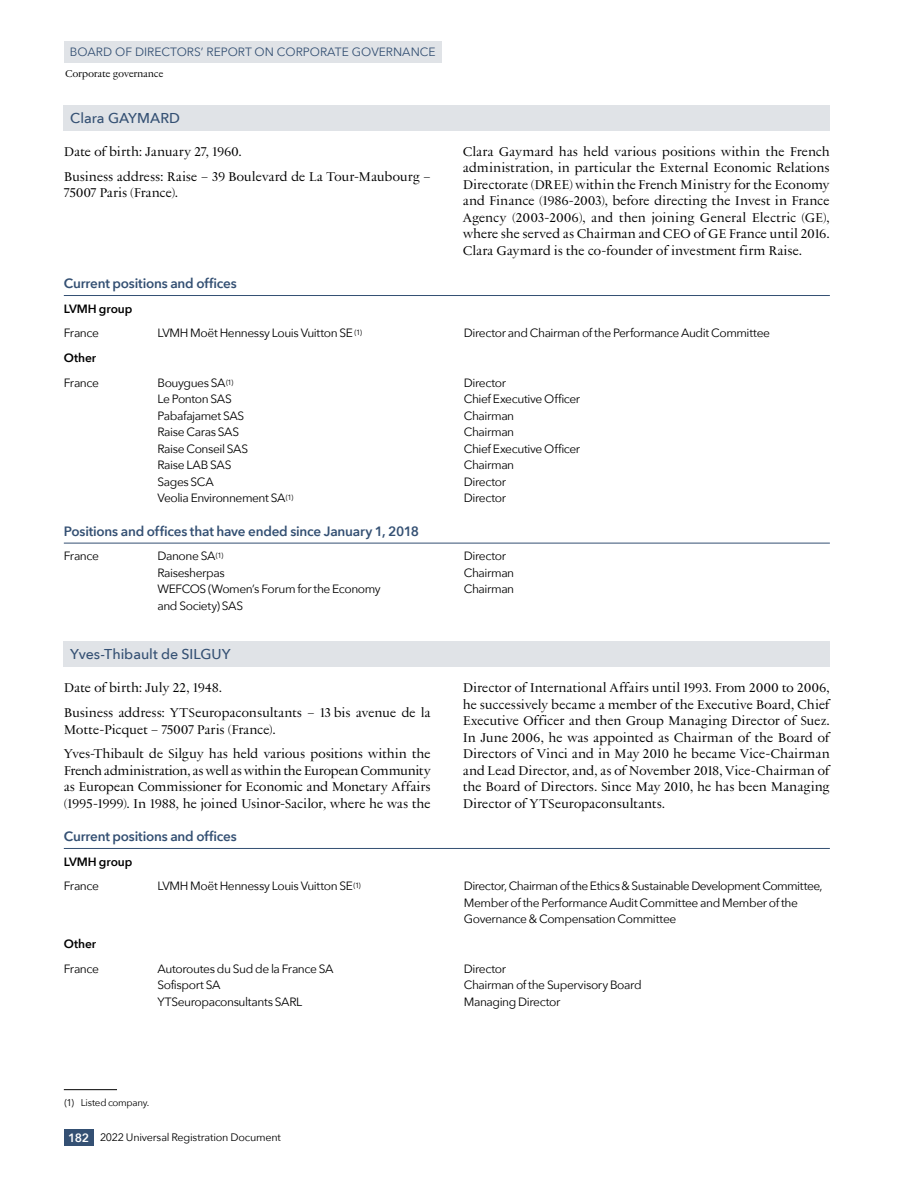
<style>
.page{position:relative;width:915px;height:1191px;background:#fff}
.page>*{position:absolute;margin:0;border:0;box-sizing:border-box;transform-origin:0 0}
.Membre_1__s{font:500 14.25px "Avenir Next";color:#345073}
.Texte{font:13.5px/16.5px "LVMH";letter-spacing:-.02em;color:#000;text-align:justify}
.Membre_2__s{font:600 13.5px "Avenir Next";letter-spacing:-.015em;color:#345073}
.Tableau__membres{font:12px/16.5px "Avenir Next";letter-spacing:-.035em;color:#000}
.t1{font:12px "Avenir Next";color:#345073}
.Tableau__membres-2{font:600 12px "Avenir Next";letter-spacing:-.01em;color:#000}
.Tableau__sous-total{font:600 12px "Avenir Next";letter-spacing:-.005em;color:#000}
.t2{font:10.8px "Avenir Next";letter-spacing:-.02em;color:#000}
.t3{font:10.5px "LVMH";letter-spacing:-.03em;color:#000}
.Note__texte{font:9.75px "Avenir Next";letter-spacing:-.025em;color:#000}
.s1{font-weight:600;font-size:12px;color:#fff}
</style>
<div class="page">
<div style="left:64px;top:1129px;width:30px;height:17px;background:#345073"></div>
<div style="left:64px;top:41px;width:377px;height:21px;background:#e0e3e7"></div>
<div style="left:64px;top:105px;width:765px;height:26px;background:#e0e3e7"></div>
<hr style="left:64px;top:1089px;width:53px;height:1px;background:#000">
<hr style="left:64px;top:295px;width:765px;height:1px;background:#345073">
<hr style="left:64px;top:543px;width:765px;height:1px;background:#345073">
<div style="left:64px;top:642px;width:765px;height:25px;background:#e0e3e7"></div>
<hr style="left:64px;top:848px;width:765px;height:1px;background:#345073">
<p class="t1" style="left:70px;top:42px;width:17px">Board</p>
<p class="t1" style="left:115px;top:42px;width:37px">of Directors</p>
<p class="t1" style="left:201px;top:42px;width:15px">’ report</p>
<p class="t1" style="left:254px;top:42px;width:32px">on corporate</p>
<p class="t1" style="left:352px;top:42px;width:10px">governance</p>
<p class="t3" style="left:65px;top:66px;width:100px">Corporate governance</p>
<p class="Membre_1__s" style="left:70px;top:106px;width:111px">Clara GAYMARD</p>
<p class="Texte" style="left:64px;top:143px;width:179px">Date of birth: January 27, 1960.</p>
<p class="Texte" style="left:64px;top:167px;width:368px">Business address: Raise – 39 Boulevard de La Tour-Maubourg –<br>75007 Paris (France).</p>
<p class="Texte" style="left:462px;top:143px;width:368px">Clara Gaymard has held various positions within the French administration, in particular the External Economic Relations Directorate (DREE) within the French Ministry for the Economy and Finance (1986‑2003), before directing the Invest in France Agency (2003‑2006), and then joining General Electric (GE), where she served as Chairman and CEO of GE France until 2016.<br>Clara Gaymard is the co‑founder of investment firm Raise.</p>
<p class="Membre_2__s" style="left:64px;top:272px;width:174px">Current positions and offices</p>
<p class="Tableau__membres-2" style="left:64px;top:298px;width:70px">LVMH group</p>
<p class="Tableau__membres" style="left:64px;top:324px;width:37px">France</p>
<p class="Tableau__membres" style="left:157px;top:324px;width:206px">LVMH Moët Hennessy Louis Vuitton SE <sup>(1)</sup></p>
<p class="Tableau__membres" style="left:463px;top:324px;width:307px">Director and Chairman of the Performance Audit Committee</p>
<p class="Tableau__sous-total" style="left:64px;top:348px;width:34px">Other</p>
<p class="Tableau__membres" style="left:64px;top:374px;width:37px">France</p>
<p class="Tableau__membres" style="left:157px;top:374px;width:78px">Bouygues SA<sup>(1)</sup></p>
<p class="Tableau__membres" style="left:463px;top:374px;width:44px">Director</p>
<p class="Tableau__membres" style="left:157px;top:390px;width:76px">Le Ponton SAS</p>
<p class="Tableau__membres" style="left:463px;top:390px;width:118px">Chief Executive Officer</p>
<p class="Tableau__membres" style="left:157px;top:407px;width:88px">Pabafajamet SAS</p>
<p class="Tableau__membres" style="left:463px;top:407px;width:52px">Chairman</p>
<p class="Tableau__membres" style="left:157px;top:423px;width:83px">Raise Caras SAS</p>
<p class="Tableau__membres" style="left:463px;top:423px;width:52px">Chairman</p>
<p class="Tableau__membres" style="left:157px;top:440px;width:92px">Raise Conseil SAS</p>
<p class="Tableau__membres" style="left:463px;top:440px;width:118px">Chief Executive Officer</p>
<p class="Tableau__membres" style="left:157px;top:456px;width:75px">Raise LAB SAS</p>
<p class="Tableau__membres" style="left:463px;top:456px;width:52px">Chairman</p>
<p class="Tableau__membres" style="left:157px;top:473px;width:58px">Sages SCA</p>
<p class="Tableau__membres" style="left:463px;top:473px;width:44px">Director</p>
<p class="Tableau__membres" style="left:157px;top:489px;width:137px">Veolia Environnement SA<sup>(1)</sup></p>
<p class="Tableau__membres" style="left:463px;top:489px;width:44px">Director</p>
<p class="Membre_2__s" style="left:64px;top:519px;width:356px">Positions and offices that have ended since January 1, 2018</p>
<p class="Tableau__membres" style="left:64px;top:547px;width:37px">France</p>
<p class="Tableau__membres" style="left:157px;top:547px;width:67px">Danone SA<sup>(1)</sup></p>
<p class="Tableau__membres" style="left:463px;top:547px;width:44px">Director</p>
<p class="Tableau__membres" style="left:157px;top:564px;width:69px">Raisesherpas</p>
<p class="Tableau__membres" style="left:463px;top:564px;width:52px">Chairman</p>
<p class="Tableau__membres" style="left:157px;top:580px;width:225px">WEFCOS (Women’s Forum for the Economy and Society) SAS</p>
<p class="Tableau__membres" style="left:463px;top:580px;width:52px">Chairman</p>
<p class="Membre_1__s" style="left:70px;top:642px;width:162px">Yves-Thibault de SILGUY</p>
<p class="Texte" style="left:64px;top:679px;width:160px">Date of birth: July 22, 1948.</p>
<p class="Texte" style="left:64px;top:704px;width:368px">Business address: YTSeuropaconsultants – 13 bis avenue de la<br>Motte-Picquet – 75007 Paris (France).</p>
<p class="Texte" style="left:64px;top:745px;width:368px">Yves-Thibault de Silguy has held various positions within the French administration, as well as within the European Community as European Commissioner for Economic and Monetary Affairs (1995‑1999). In 1988, he joined Usinor-Sacilor, where he was the</p>
<p class="Texte" style="left:462px;top:679px;width:368px">Director of International Affairs until 1993. From 2000 to 2006, he successively became a member of the Executive Board, Chief Executive Officer and then Group Managing Director of Suez.<br>In June 2006, he was appointed as Chairman of the Board of Directors of Vinci and in May 2010 he became Vice-Chairman and Lead Director, and, as of November 2018, Vice-Chairman of the Board of Directors. Since May 2010, he has been Managing Director of YTSeuropaconsultants.</p>
<p class="Membre_2__s" style="left:64px;top:824px;width:174px">Current positions and offices</p>
<p class="Tableau__membres-2" style="left:64px;top:851px;width:70px">LVMH group</p>
<p class="Tableau__membres" style="left:64px;top:877px;width:37px">France</p>
<p class="Tableau__membres" style="left:157px;top:877px;width:205px">LVMH Moët Hennessy Louis Vuitton SE<sup>(1)</sup></p>
<p class="Tableau__membres" style="left:463px;top:877px;width:360px">Director, Chairman of the Ethics &amp; Sustainable Development Committee,<br>Member of the Performance Audit Committee and Member of the<br>Governance &amp; Compensation Committee</p>
<p class="Tableau__sous-total" style="left:64px;top:933px;width:34px">Other</p>
<p class="Tableau__membres" style="left:64px;top:960px;width:37px">France</p>
<p class="Tableau__membres" style="left:157px;top:960px;width:177px">Autoroutes du Sud de la France SA</p>
<p class="Tableau__membres" style="left:463px;top:960px;width:44px">Director</p>
<p class="Tableau__membres" style="left:157px;top:976px;width:65px">Sofisport SA</p>
<p class="Tableau__membres" style="left:463px;top:976px;width:179px">Chairman of the Supervisory Board</p>
<p class="Tableau__membres" style="left:157px;top:993px;width:146px">YTSeuropaconsultants SARL</p>
<p class="Tableau__membres" style="left:463px;top:993px;width:98px">Managing Director</p>
<p class="Note__texte" style="left:65px;top:1094px;width:86px">(1) Listed company.</p>
<p class="t2" style="left:68px;top:1128px;width:214px"><span class="s1">182</span> 2022 Universal Registration Document</p>
</div>
